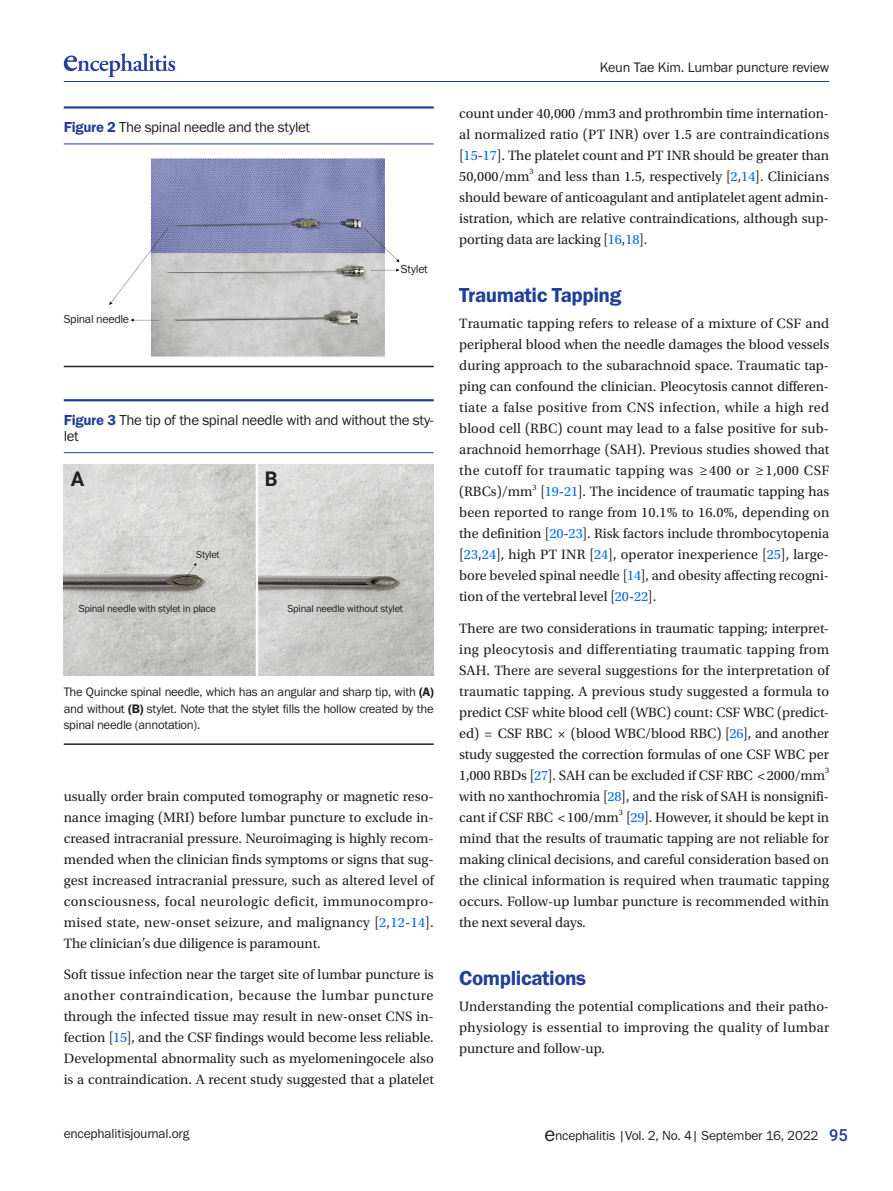
<style>
.page{position:relative;width:893px;height:1191px;background:#fff}
.page>*{position:absolute;margin:0;border:0;box-sizing:border-box;transform-origin:0 0}
.body-title{font:600 21px "Franklin Gothic FS";letter-spacing:-.02em;color:#223f99}
.t1{font:700 20.25px "Roboto";color:#231f20}
.fig-타이틀{font:15px/16.5px "Franklin Gothic FS";letter-spacing:-.02em;color:#231f20}
.body{font:14.25px/21px "Utopia Std";letter-spacing:-.005em;color:#231f20;text-align:justify}
.t2{font:14.25px "Franklin Gothic FS";letter-spacing:-.015em;color:#231f20}
.t3{font:13.5px "Franklin Gothic FS";letter-spacing:-.015em;color:#231f20}
.fig-레전드{font:12.75px/16.5px "Franklin Gothic FS";letter-spacing:-.025em;color:#231f20;text-align:justify}
.t4{font:12px "Franklin Gothic FS";letter-spacing:-.02em;color:#231f20}
.t5{font:10.5px "Franklin Gothic FS";letter-spacing:-.02em;color:#231f20}
.body-2{font:8.25px "Utopia Std";color:#231f20}
.s1{font-weight:600;color:#223f99}
.s2{font-weight:600}
.s3{color:#006de9}
.s4{font-size:21px}
.s5{font-family:"Roboto";font-weight:500;font-size:16.5px;color:#223f99}
</style>
<div class="page">
<hr style="left:64px;top:106px;width:370px;height:3px;background:#223f99">
<hr style="left:64px;top:399px;width:370px;height:2px;background:#223f99">
<hr style="left:64px;top:144px;width:370px;height:1px;background:#223f99">
<hr style="left:64px;top:452px;width:370px;height:1px;background:#223f99">
<hr style="left:64px;top:366px;width:370px;height:1px;background:#231f20">
<img style="left:109px;top:158px;width:291px;height:199px">
<div style="left:64px;top:313px;width:65px;height:17px;background:#fff"></div>
<img style="left:64px;top:464px;width:370px;height:211px">
<hr style="left:64px;top:743px;width:370px;height:2px;background:#231f20">
<hr style="left:64px;top:81px;width:765px;height:1px;background:#223f99">
<svg style="left:64px;top:53px;width:111px;height:24px"></svg>
<p class="fig-타이틀" style="left:64px;top:119px;width:248px"><span class="s1">Figure 2</span> The spinal needle and the stylet</p>
<p class="t4" style="left:64px;top:312px;width:67px">Spinal needle</p>
<p class="t4" style="left:401px;top:262px;width:28px">Stylet</p>
<p class="fig-타이틀" style="left:64px;top:411px;width:371px"><span class="s1">Figure 3</span> The tip of the spinal needle with and without the sty&shy;let</p>
<p class="t1" style="left:71px;top:464px;width:15px">A</p>
<p class="t1" style="left:265px;top:464px;width:14px">B</p>
<p class="t5" style="left:196px;top:549px;width:25px">Stylet</p>
<p class="t5" style="left:79px;top:602px;width:139px">Spinal needle with stylet in place</p>
<p class="t5" style="left:287px;top:602px;width:117px">Spinal needle without stylet</p>
<p class="fig-레전드" style="left:64px;top:684px;width:371px">The Quincke spinal needle, which has an angular and sharp tip, with <span class="s2">(A) </span>and without <span class="s2">(B)</span> stylet. Note that the stylet fills the hollow created by the spinal needle (annotation).</p>
<p class="body" style="left:64px;top:786px;width:372px">usually order brain computed tomography or magnetic reso&shy;nance imaging (MRI) before lumbar puncture to exclude in&shy;creased intracranial pressure. Neuroimaging is highly recom&shy;mended when the clinician finds symptoms or signs that sug&shy;gest increased intracranial pressure, such as altered level of consciousness, focal neurologic deficit, immunocompro&shy;mised state, new-onset seizure, and malignancy [<span class="s3">2</span>,<span class="s3">12</span>-<span class="s3">14</span>].<br>The clinician’s due diligence is paramount.</p>
<p class="body" style="left:64px;top:964px;width:372px">Soft tissue infection near the target site of lumbar puncture is another contraindication, because the lumbar puncture through the infected tissue may result in new-onset CNS in&shy;fection [<span class="s3">15</span>], and the CSF findings would become less reliable.<br>Developmental abnormality such as myelomeningocele also is a contraindication. A recent study suggested that a platelet</p>
<p class="t2" style="left:600px;top:60px;width:231px">Keun Tae Kim. Lumbar puncture review</p>
<p class="body" style="left:459px;top:103px;width:372px">count under 40,000 /mm3 and prothrombin time internation&shy;al normalized ratio (PT INR) over 1.5 are contraindications [<span class="s3">15</span>-<span class="s3">17</span>]. The platelet count and PT INR should be greater than 50,000/mm</p>
<p class="body-2" style="left:530px;top:167px;width:6px">3</p>
<p class="body" style="left:459px;top:166px;width:371px;text-indent:78px">and less than 1.5, respectively [<span class="s3">2</span>,<span class="s3">14</span>]. Clinicians should beware of anticoagulant and antiplatelet agent admin&shy;istration, which are relative contraindications, although sup&shy;porting data are lacking [<span class="s3">16</span>,<span class="s3">18</span>].</p>
<p class="body-title" style="left:459px;top:284px;width:164px">Traumatic Tapping</p>
<p class="body" style="left:459px;top:313px;width:371px">Traumatic tapping refers to release of a mixture of CSF and peripheral blood when the needle damages the blood vessels during approach to the subarachnoid space. Traumatic tap&shy;ping can confound the clinician. Pleocytosis cannot differen&shy;tiate a false positive from CNS infection, while a high red blood cell (RBC) count may lead to a false positive for sub&shy;arachnoid hemorrhage (SAH). Previous studies showed that the cutoff for traumatic tapping was ≥400 or ≥1,000 CSF (RBCs)/mm</p>
<p class="body-2" style="left:532px;top:482px;width:6px">3</p>
<p class="body" style="left:459px;top:481px;width:372px;text-indent:81px">[<span class="s3">19</span>-<span class="s3">21</span>]. The incidence of traumatic tapping has been reported to range from 10.1% to 16.0%, depending on the definition [<span class="s3">20</span>-<span class="s3">23</span>]. Risk factors include thrombocytopenia [<span class="s3">23</span>,<span class="s3">24</span>], high PT INR [<span class="s3">24</span>], operator inexperience [<span class="s3">25</span>], large&shy;bore beveled spinal needle [<span class="s3">14</span>], and obesity affecting recogni&shy;tion of the vertebral level [<span class="s3">20</span>-<span class="s3">22</span>].</p>
<p class="body" style="left:459px;top:618px;width:372px">There are two considerations in traumatic tapping; interpret&shy;ing pleocytosis and differentiating traumatic tapping from SAH. There are several suggestions for the interpretation of traumatic tapping. A previous study suggested a formula to predict CSF white blood cell (WBC) count: CSF WBC (predict&shy;ed) = CSF RBC × (blood WBC/blood RBC) [<span class="s3">26</span>], and another study suggested the correction formulas of one CSF WBC per 1,000 RBDs [<span class="s3">27</span>]. SAH can be excluded if CSF RBC &lt; 2000/mm</p>
<p class="body-2" style="left:825px;top:766px;width:6px">3</p>
<p class="body" style="left:459px;top:786px;width:371px">with no xanthochromia [<span class="s3">28</span>], and the risk of SAH is nonsignifi&shy;cant if CSF RBC &lt; 100/mm</p>
<p class="body-2" style="left:619px;top:808px;width:6px">3</p>
<p class="body" style="left:459px;top:807px;width:371px;text-indent:167px">[<span class="s3">29</span>]. However, it should be kept in mind that the results of traumatic tapping are not reliable for making clinical decisions, and careful consideration based on the clinical information is required when traumatic tapping occurs. Follow-up lumbar puncture is recommended within the next several days.</p>
<p class="body-title" style="left:459px;top:966px;width:128px">Complications</p>
<p class="body" style="left:459px;top:996px;width:372px">Understanding the potential complications and their patho&shy;physiology is essential to improving the quality of lumbar puncture and follow-up.</p>
<p class="t3" style="left:64px;top:1126px;width:127px">encephalitisjournal.org</p>
<p class="t3" style="left:544px;top:1128px;width:305px"><span class="s4">e</span>ncephalitis |Vol. 2, No. 4| September 16, 2022 <span class="s5">95</span></p>
</div>
